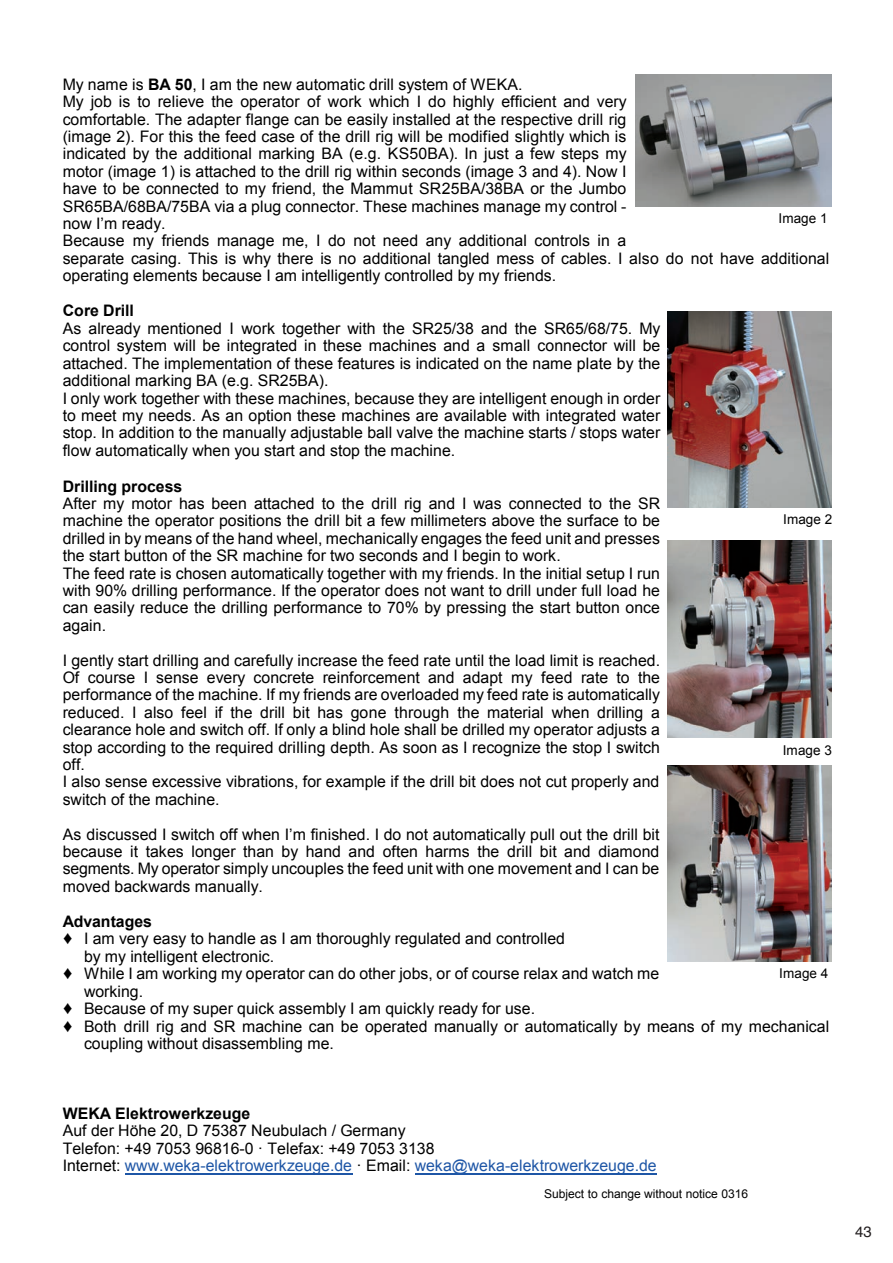
<style>
.page{position:relative;width:893px;height:1263px;background:#fff}
.page>*{position:absolute;margin:0;border:0;box-sizing:border-box;transform-origin:0 0}
.t1{font:15.9px/17.4px "Arial";color:#000}
.t2{font:700 15.9px "Arial";color:#000}
.t3{font:15px "Helvetica";color:#231f20}
.t4{font:13.5px "Arial";letter-spacing:.005em;color:#000}
.t5{font:12.15px "Arial";letter-spacing:-.005em;color:#000}
.s1{font-weight:700}
.s2{font-family:"WP Math A"}
.s3{color:#1e56a6}
</style>
<div class="page">
<hr style="left:125px;top:1173px;width:227px;height:1px;background:#1e56a6">
<hr style="left:415px;top:1173px;width:242px;height:1px;background:#1e56a6">
<img style="left:636px;top:74px;width:195px;height:132px">
<img style="left:667px;top:311px;width:164px;height:197px">
<img style="left:667px;top:541px;width:164px;height:197px">
<img style="left:667px;top:765px;width:164px;height:197px">
<p class="t1" style="left:63px;top:76px;width:768px">My name is <span class="s1">BA 50</span>, I am the new automatic drill system of WEKA.<br>My job is to relieve the operator of work which I do highly efficient and very<br>comfortable. The adapter flange can be easily installed at the respective drill rig<br>(image 2). For this the feed case of the drill rig will be modified slightly which is<br>indicated by the additional marking BA (e.g. KS50BA). In just a few steps my<br>motor (image 1) is attached to the drill rig within seconds (image 3 and 4). Now I<br>have to be connected to my friend, the Mammut SR25BA/38BA or the Jumbo<br>SR65BA/68BA/75BA via a plug connector. These machines manage my control -<br>now I’m ready.<br>Because my friends manage me, I do not need any additional controls in a<br>separate casing. This is why there is no additional tangled mess of cables. I also do not have additional operating elements because I am intelligently controlled by my friends.</p>
<p class="t2" style="left:63px;top:300px;width:73px">Core Drill</p>
<p class="t1" style="left:63px;top:320px;width:599px">As already mentioned I work together with the SR25/38 and the SR65/68/75. My control system will be integrated in these machines and a small connector will be attached. The implementation of these features is indicated on the name plate by the additional marking BA (e.g. SR25BA).<br>I only work together with these machines, because they are intelligent enough in order to meet my needs. As an option these machines are available with integrated water stop. In addition to the manually adjustable ball valve the machine starts / stops water flow automatically when you start and stop the machine.</p>
<p class="t2" style="left:63px;top:475px;width:121px">Drilling process</p>
<p class="t1" style="left:63px;top:495px;width:599px">After my motor has been attached to the drill rig and I was connected to the SR machine the operator positions the drill bit a few millimeters above the surface to be drilled in by means of the hand wheel, mechanically engages the feed unit and presses the start button of the SR machine for two seconds and I begin to work.<br>The feed rate is chosen automatically together with my friends. In the initial setup I run with 90% drilling performance. If the operator does not want to drill under full load he can easily reduce the drilling performance to 70% by pressing the start button once again.</p>
<p class="t1" style="left:63px;top:651px;width:599px">I gently start drilling and carefully increase the feed rate until the load limit is reached.<br>Of course I sense every concrete reinforcement and adapt my feed rate to the performance of the machine. If my friends are overloaded my feed rate is automatically reduced. I also feel if the drill bit has gone through the material when drilling a clearance hole and switch off. If only a blind hole shall be drilled my operator adjusts a stop according to the required drilling depth. As soon as I recognize the stop I switch off.<br>I also sense excessive vibrations, for example if the drill bit does not cut properly and switch of the machine.</p>
<p class="t1" style="left:63px;top:825px;width:598px;text-align:justify">As discussed I switch off when I’m finished. I do not automatically pull out the drill bit because it takes longer than by hand and often harms the drill bit and diamond segments. My operator simply uncouples the feed unit with one movement and I can be moved backwards manually.</p>
<p class="t2" style="left:63px;top:911px;width:91px">Advantages</p>
<p class="t1" style="left:63px;top:930px;width:504px"><span class="s2">‚</span> I am very easy to handle as I am thoroughly regulated and controlled</p>
<p class="t1" style="left:84px;top:948px;width:192px">by my intelligent electronic.</p>
<p class="t1" style="left:63px;top:965px;width:598px"><span class="s2">‚</span> While I am working my operator can do other jobs, or of course relax and watch me</p>
<p class="t1" style="left:84px;top:983px;width:61px">working.</p>
<p class="t1" style="left:63px;top:1000px;width:474px"><span class="s2">‚</span> Because of my super quick assembly I am quickly ready for use.</p>
<p class="t1" style="left:63px;top:1017px;width:768px"><span class="s2">‚</span> Both drill rig and SR machine can be operated manually or automatically by means of my mechanical</p>
<p class="t1" style="left:84px;top:1035px;width:251px">coupling without disassembling me.</p>
<p class="t4" style="left:779px;top:209px;width:51px">Image 1</p>
<p class="t4" style="left:783px;top:510px;width:51px">Image 2</p>
<p class="t4" style="left:783px;top:741px;width:51px">Image 3</p>
<p class="t4" style="left:779px;top:965px;width:51px">Image 4</p>
<p class="t2" style="left:63px;top:1103px;width:189px">WEKA Elektrowerkzeuge</p>
<p class="t1" style="left:63px;top:1122px;width:595px">Auf der Höhe 20, D 75387 Neubulach / Germany<br>Telefon: +49 7053 96816-0 · Telefax: +49 7053 3138<br>Internet: <span class="s3">www.weka-elektrowerkzeuge.de</span> · Email: <span class="s3">weka@weka-elektrowerkzeuge.de</span></p>
<p class="t5" style="left:544px;top:1186px;width:206px">Subject to change without notice 0316</p>
<p class="t3" style="left:855px;top:1220px;width:18px">43</p>
</div>
